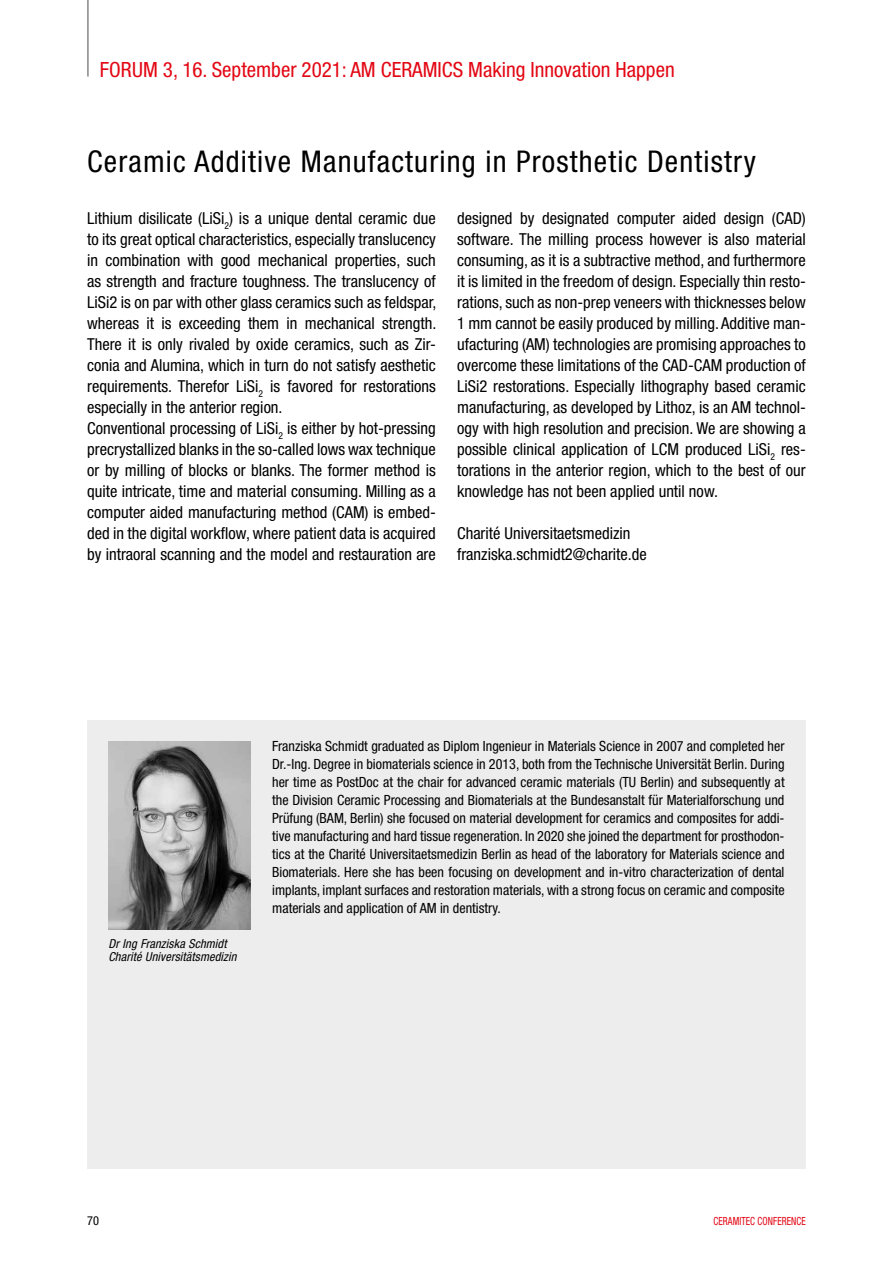
<style>
.page{position:relative;width:893px;height:1263px;background:#fff}
.page>*{position:absolute;margin:0;border:0;box-sizing:border-box;transform-origin:0 0}
.t1{font:condensed 30px "Helvetica Neue";letter-spacing:.04em;color:#000}
.t2{font:condensed 21px "Helvetica Neue";color:#e30613}
.t3{font:condensed 16.5px/21px "Helvetica Neue";color:#000}
.t4{font:condensed 14.1px/18px "Helvetica Neue";color:#000;text-align:justify}
.t5{font:italic condensed 12.3px/13.5px "Helvetica Neue";letter-spacing:.01em;color:#000}
.t6{font:condensed 12.3px "Helvetica Neue";color:#000}
.t7{font:condensed 11.25px "Helvetica Neue";letter-spacing:.01em;color:#e30613;scale:.83 1}
</style>
<div class="page">
<hr style="left:87px;top:0;width:2px;height:77px;background:#878787">
<div style="left:87px;top:720px;width:719px;height:448px;background:#ededed"></div>
<img style="left:108px;top:741px;width:143px;height:189px">
<p class="t2" style="left:100px;top:58px;width:576px">FORUM 3, 16. September 2021: AM CERAMICS Making Innovation Happen</p>
<h1 class="t1" style="left:87px;top:144px;width:670px">Ceramic Additive Manufacturing in Prosthetic Dentistry</h1>
<p class="t3" style="left:87px;top:207px;width:351px">Lithium disilicate (LiSi<sub>2</sub>) is a unique dental ceramic due to its great optical characteristics, especially translucency in combination with good mechanical properties, such as strength and fracture toughness. The translucency of LiSi2 is on par with other glass ceramics such as feldspar, whereas it is exceeding them in mechanical strength.<br>There it is only rivaled by oxide ceramics, such as Zir&shy;conia and Alumina, which in turn do not satisfy aesthetic requirements. Therefor LiSi<sub>2</sub> is favored for restorations especially in the anterior region.<br>Conventional processing of LiSi<sub>2</sub> is either by hot-pressing precrystallized blanks in the so-called lows wax technique or by milling of blocks or blanks. The former method is quite intricate, time and material consuming. Milling as a computer aided manufacturing method (CAM) is embed&shy;ded in the digital workflow, where patient data is acquired by intraoral scanning and the model and restauration are</p>
<p class="t3" style="left:457px;top:207px;width:350px;text-align:justify">designed by designated computer aided design (CAD) software. The milling process however is also material consuming, as it is a subtractive method, and furthermore it is limited in the freedom of design. Especially thin resto&shy;rations, such as non-prep veneers with thicknesses below 1 mm cannot be easily produced by milling. Additive man&shy;ufacturing (AM) technologies are promising approaches to overcome these limitations of the CAD-CAM production of LiSi2 restorations. Especially lithography based ceramic manufacturing, as developed by Lithoz, is an AM technol&shy;ogy with high resolution and precision. We are showing a possible clinical application of LCM produced LiSi<sub>2</sub> res&shy;torations in the anterior region, which to the best of our knowledge has not been applied until now.</p>
<p class="t3" style="left:457px;top:522px;width:191px">Charité Universitaetsmedizin franziska.schmidt2@charite.de</p>
<p class="t5" style="left:108px;top:936px;width:130px">Dr Ing Franziska Schmidt<br>Charité Universitätsmedizin</p>
<p class="t4" style="left:272px;top:737px;width:514px">Franziska Schmidt graduated as Diplom Ingenieur in Materials Science in 2007 and completed her Dr.-Ing. Degree in biomaterials science in 2013, both from the Technische Universität Berlin. During her time as PostDoc at the chair for advanced ceramic materials (TU Berlin) and subsequently at the Division Ceramic Processing and Biomaterials at the Bundesanstalt für Materialforschung und Prüfung (BAM, Berlin) she focused on material development for ceramics and composites for addi&shy;tive manufacturing and hard tissue regeneration. In 2020 she joined the department for prosthodon&shy;tics at the Charité Universitaetsmedizin Berlin as head of the laboratory for Materials science and Biomaterials. Here she has been focusing on development and in-vitro characterization of dental implants, implant surfaces and restoration materials, with a strong focus on ceramic and composite materials and application of AM in dentistry.</p>
<p class="t6" style="left:87px;top:1213px;width:14px">70</p>
<p class="t7" style="left:713px;top:1214px;width:113px">CERAMITEC CONFERENCE</p>
</div>
